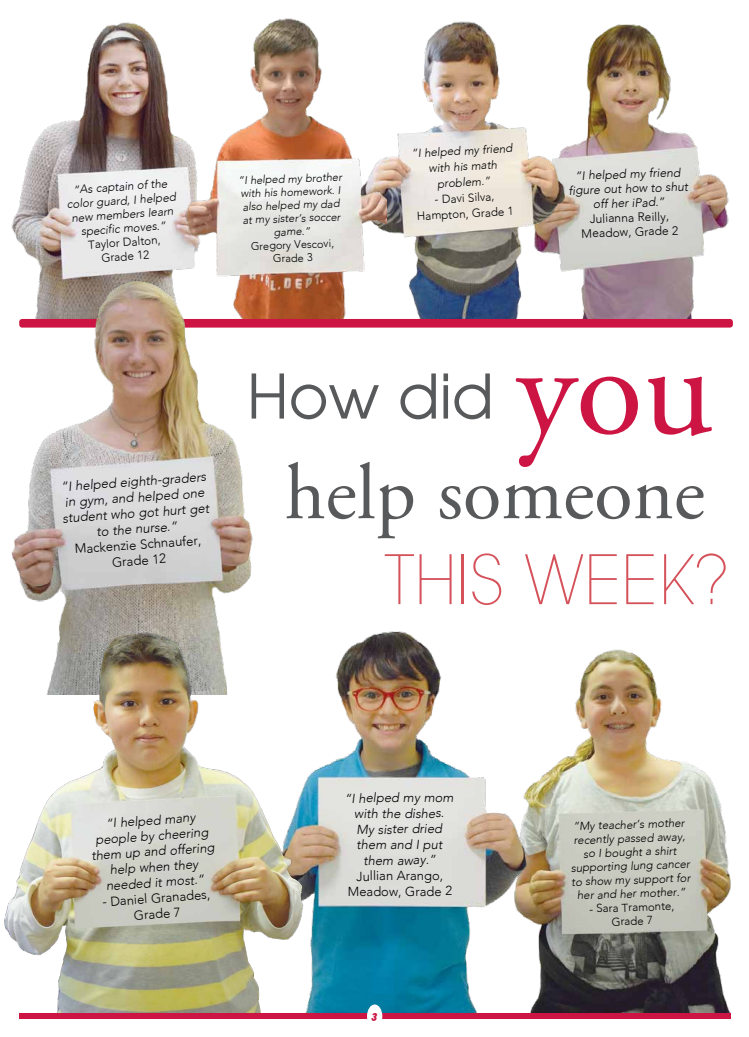
<style>
.page{position:relative;width:749px;height:1037px;background:#fff}
.page>*{position:absolute;margin:0;border:0;box-sizing:border-box;transform-origin:0 0}
.t1{font:137.5px "Adobe Garamond";color:#cd1543}
.t2{font:78.6px "Adobe Garamond";color:#58595b}
.t3{font:200 67.5px "Avant Garde";color:#d5525b}
.t4{font:61px "Avant Garde";color:#58595b}
.t5{font:italic 300 13.1px/15.7px "Avenir";color:#000;text-align:center}
.t6{font:300 13.1px/15.7px "Avenir";color:#000;text-align:center}
.t7{font:italic 300 13px/15.6px "Avenir";letter-spacing:-.01em;color:#000;text-align:center}
.t8{font:300 13px/15.5px "Avenir";letter-spacing:-.01em;color:#000;text-align:center}
.t9{font:italic 300 12.1px/14.5px "Avenir";color:#000;text-align:center}
.t10{font:300 12.1px/14.5px "Avenir";color:#000;text-align:center}
.t11{font:700 12px "Balloon D Extr";color:#cd1543}
.t12{font:italic 300 11.6px/14px "Avenir";color:#000;text-align:center}
.t13{font:300 11.6px/14px "Avenir";color:#000;text-align:center}
.t14{font:italic 300 11.5px/13.8px "Avenir";color:#000;text-align:center}
.t15{font:300 11.5px/13.8px "Avenir";color:#000;text-align:center}
.t16{font:italic 300 11px/13.2px "Avenir";color:#000;text-align:center}
.t17{font:300 11px/13.2px "Avenir";color:#000;text-align:center}
</style>
<div class="page">
<img style="left:11px;top:22px;width:147px;height:252px">
<img style="left:587px;top:24px;width:143px;height:295px">
<img style="left:387px;top:21px;width:200px;height:298px">
<img style="left:532px;top:649px;width:198px;height:364px">
<img style="left:321px;top:631px;width:211px;height:382px">
<img style="left:158px;top:18px;width:229px;height:301px">
<div style="left:19px;top:319px;width:714px;height:9px;background:#cd1543;border-radius:3px"></div>
<img style="left:11px;top:274px;width:261px;height:318px">
<img style="left:4px;top:592px;width:317px;height:421px">
<div style="left:19px;top:1013px;width:712px;height:5px;background:#cd1543"></div>
<div style="left:367px;top:1004px;width:15px;height:24px;background:#fff;border-radius:50%"></div>
<p class="t12" style="left:66px;top:183px;width:111px;rotate:-4deg">“As captain of the color guard, I helped new members learn specific moves.”</p>
<p class="t13" style="left:88px;top:238px;width:74px;rotate:-4deg">Taylor Dalton,<br>Grade 12</p>
<p class="t16" style="left:238px;top:174px;width:105px;rotate:-2deg">“I helped my brother with his homework. I also helped my dad at my sister’s soccer game.”</p>
<p class="t17" style="left:251px;top:240px;width:85px;rotate:-2deg">Gregory Vescovi,<br>Grade 3</p>
<p class="t12" style="left:411px;top:145px;width:102px;line-height:15.8px;rotate:-3deg">“I helped my friend with his math problem.”</p>
<p class="t13" style="left:416px;top:193px;width:98px;line-height:15.8px;rotate:-3deg">- Davi Silva,<br>Hampton, Grade 1</p>
<p class="t9" style="left:568px;top:169px;width:121px;rotate:-2deg">“I helped my friend figure out how to shut off her iPad.”</p>
<p class="t10" style="left:581px;top:212px;width:99px;rotate:-2deg">Julianna Reilly,<br>Meadow, Grade 2</p>
<p class="t5" style="left:60px;top:479px;width:148px;rotate:-4deg">“I helped eighth-graders in gym, and helped one student who got hurt get to the nurse.”</p>
<p class="t6" style="left:74px;top:541px;width:128px;rotate:-4deg">Mackenzie Schnaufer,<br>Grade 12</p>
<h3 class="t4" style="left:247px;top:358px;width:248px">How did</h3>
<h1 class="t1" style="left:516px;top:316px;width:199px">you</h1>
<h2 class="t2" style="left:285px;top:451px;width:421px">help someone</h2>
<h3 class="t3" style="left:384px;top:540px;width:347px">THIS WEEK?</h3>
<p class="t7" style="left:89px;top:817px;width:125px;rotate:-4deg">“I helped many people by cheering them up and offering help when they needed it most.”</p>
<p class="t8" style="left:102px;top:894px;width:110px;rotate:-4deg">- Daniel Granades,<br>Grade 7</p>
<p class="t7" style="left:345px;top:790px;width:111px">“I helped my mom with the dishes.<br>My sister dried them and I put them away.”</p>
<p class="t8" style="left:348px;top:868px;width:106px">Jullian Arango,<br>Meadow, Grade 2</p>
<p class="t11" style="left:372px;top:1010px;width:7px">3</p>
<p class="t14" style="left:569px;top:819px;width:121px;rotate:-2deg">“My teacher’s mother recently passed away, so I bought a shirt supporting lung cancer to show my support for her and her mother.”</p>
<p class="t15" style="left:589px;top:902px;width:87px;rotate:-2deg">- Sara Tramonte,<br>Grade 7</p>
</div>
